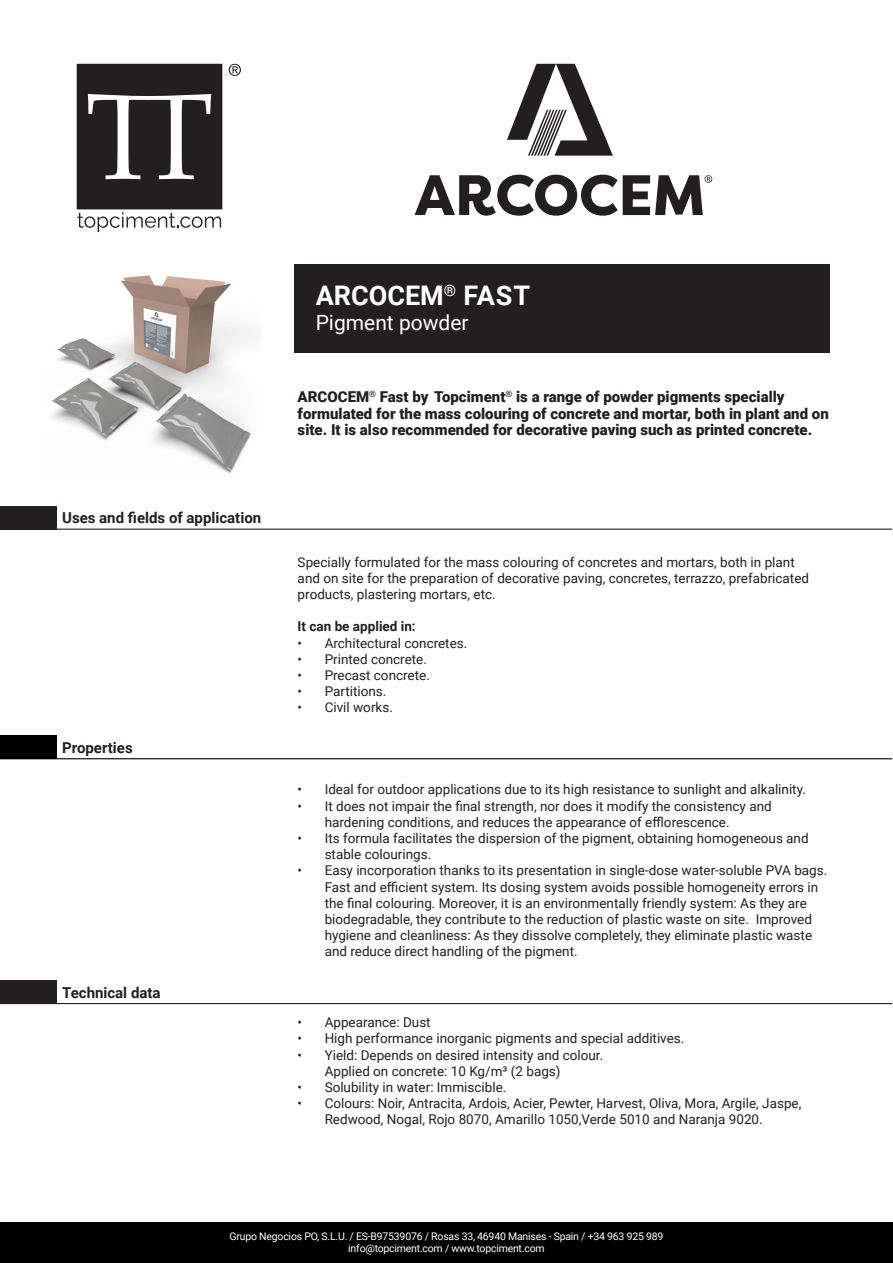
<style>
.page{position:relative;width:893px;height:1263px;background:#fff}
.page>*{position:absolute;margin:0;border:0;box-sizing:border-box;transform-origin:0 0}
.t1{font:800 56.85px "Filson Pro";color:#231f20}
.t2{font:700 27px "Roboto";color:#fff}
.t3{font:21px "Roboto";color:#fff}
.TEXTO_DESTACADO{font:900 15px/16.5px "Roboto";color:#231f20}
.t4{font:700 15px "Roboto";color:#231f20}
.TEXTO_GROSO{font:13.5px/16.2px "Roboto";color:#231f20}
.TEXTO_GROSO-2{font:700 13.5px "Roboto";color:#231f20}
.t5{font:10.5px/12px "Roboto";letter-spacing:-.02em;color:#fff;text-align:center}
</style>
<div class="page">
<div style="left:0;top:1222px;width:893px;height:41px;background:#000"></div>
<img style="left:51px;top:275px;width:200px;height:199px">
<div style="left:294px;top:264px;width:535px;height:88px;background:#231f20"></div>
<svg style="left:77px;top:64px;width:145px;height:168px"></svg>
<svg style="left:229px;top:64px;width:12px;height:12px"></svg>
<svg style="left:507px;top:64px;width:106px;height:92px"></svg>
<svg style="left:705px;top:175px;width:7px;height:8px"></svg>
<div style="left:0;top:506px;width:56px;height:23px;background:#231f20"></div>
<hr style="left:0;top:529px;width:56px;height:1px;background:#231f20">
<hr style="left:56px;top:529px;width:836px;height:1px;background:#231f20">
<div style="left:0;top:735px;width:56px;height:24px;background:#000"></div>
<hr style="left:56px;top:758px;width:836px;height:1px;background:#000">
<div style="left:0;top:980px;width:56px;height:23px;background:#231f20"></div>
<hr style="left:0;top:1003px;width:56px;height:1px;background:#231f20">
<hr style="left:56px;top:1003px;width:836px;height:1px;background:#231f20">
<h1 class="t1" style="left:415px;top:160px;width:292px">ARCOCEM</h1>
<h1 class="t2" style="left:316px;top:277px;width:216px">ARCOCEM<sup>®</sup> FAST</h1>
<h2 class="t3" style="left:316px;top:308px;width:154px">Pigment powder</h2>
<h3 class="t4" style="left:62px;top:507px;width:201px">Uses and fields of application</h3>
<h3 class="t4" style="left:62px;top:737px;width:72px">Properties</h3>
<h3 class="t4" style="left:62px;top:982px;width:100px">Technical data</h3>
<p class="TEXTO_DESTACADO" style="left:298px;top:388px;width:533px">ARCOCEM<sup>®</sup> Fast by Topciment<sup>®</sup> is a range of powder pigments specially formulated for the mass colouring of concrete and mortar, both in plant and on site. It is also recommended for decorative paving such as printed concrete.</p>
<p class="TEXTO_GROSO" style="left:298px;top:553px;width:513px">Specially formulated for the mass colouring of concretes and mortars, both in plant and on site for the preparation of decorative paving, concretes, terrazzo, prefabricated products, plastering mortars, etc.</p>
<p class="TEXTO_GROSO-2" style="left:298px;top:617px;width:120px">It can be applied in:</p>
<p class="TEXTO_GROSO" style="left:298px;top:634px;width:171px">• Architectural concretes.</p>
<p class="TEXTO_GROSO" style="left:298px;top:650px;width:131px">• Printed concrete.</p>
<p class="TEXTO_GROSO" style="left:298px;top:667px;width:134px">• Precast concrete.</p>
<p class="TEXTO_GROSO" style="left:298px;top:683px;width:90px">• Partitions.</p>
<p class="TEXTO_GROSO" style="left:298px;top:699px;width:97px">• Civil works.</p>
<p class="TEXTO_GROSO" style="left:298px;top:781px;width:510px">• Ideal for outdoor applications due to its high resistance to sunlight and alkalinity.</p>
<p class="TEXTO_GROSO" style="left:325px;top:797px;width:449px;text-indent:-27px">• It does not impair the final strength, nor does it modify the consistency and hardening conditions, and reduces the appearance of efflorescence.</p>
<p class="TEXTO_GROSO" style="left:325px;top:829px;width:486px;text-indent:-27px">• Its formula facilitates the dispersion of the pigment, obtaining homogeneous and stable colourings.</p>
<p class="TEXTO_GROSO" style="left:325px;top:862px;width:504px;text-indent:-27px">• Easy incorporation thanks to its presentation in single-dose water-soluble PVA bags.<br>Fast and efficient system. Its dosing system avoids possible homogeneity errors in the final colouring. Moreover, it is an environmentally friendly system: As they are biodegradable, they contribute to the reduction of plastic waste on site. Improved hygiene and cleanliness: As they dissolve completely, they eliminate plastic waste and reduce direct handling of the pigment.</p>
<p class="TEXTO_GROSO" style="left:298px;top:1014px;width:135px">• Appearance: Dust</p>
<p class="TEXTO_GROSO" style="left:298px;top:1030px;width:388px">• High performance inorganic pigments and special additives.</p>
<p class="TEXTO_GROSO" style="left:325px;top:1046px;width:280px;text-indent:-27px">• Yield: Depends on desired intensity and colour.<br>Applied on concrete: 10 Kg/m³ (2 bags)</p>
<p class="TEXTO_GROSO" style="left:298px;top:1078px;width:210px">• Solubility in water: Immiscible.</p>
<p class="TEXTO_GROSO" style="left:325px;top:1095px;width:478px;text-indent:-27px">• Colours: Noir, Antracita, Ardois, Acier, Pewter, Harvest, Oliva, Mora, Argile, Jaspe,<br>Redwood, Nogal, Rojo 8070, Amarillo 1050,Verde 5010 and Naranja 9020.</p>
<p class="t5" style="left:230px;top:1230px;width:435px">Grupo Negocios PO, S.L.U. / ES-B97539076 / Rosas 33, 46940 Manises - Spain / +34 963 925 989 info@topciment.com / www.topciment.com</p>
</div>
